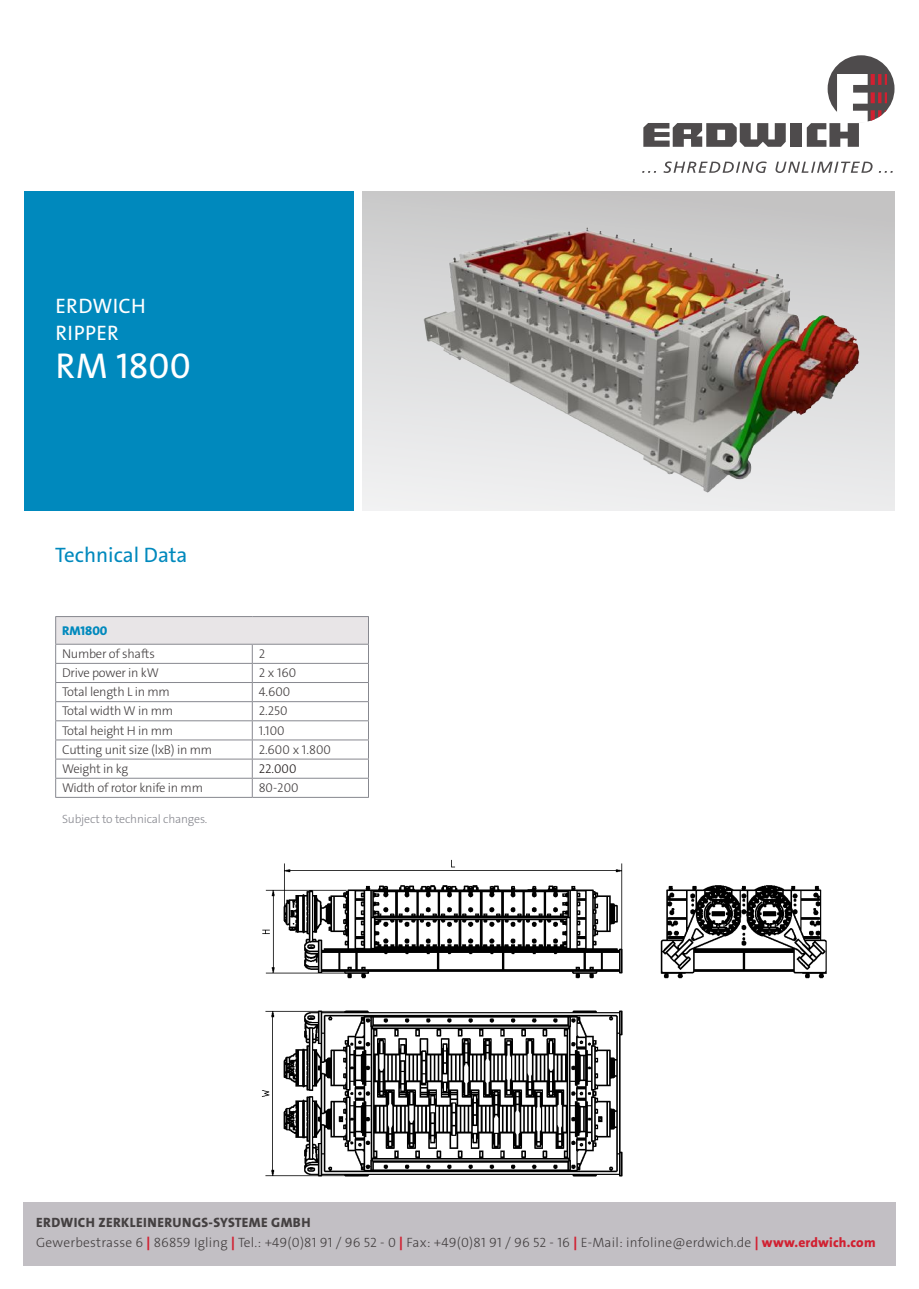
<style>
.page{position:relative;width:919px;height:1289px;background:#fff}
.page>*{position:absolute;margin:0;border:0;box-sizing:border-box;transform-origin:0 0}
.t1{font:36px "The Sans LP5 Plain";color:#fff}
.t2{font:21px/27px "The Sans LP5 Plain";letter-spacing:.015em;color:#fff}
.t3{font:21px "The Sans LP5 Plain";color:#0089bd}
.t4{font:13.5px "The Sans LP3 Lig";letter-spacing:.015em;color:#444041}
.t5{font:13.5px "The Sans LP8 Ex Bld";letter-spacing:.03em;color:#444041}
.t6{font:12.75px "The Sans LP3 Lig";letter-spacing:-.02em;color:#444041}
.t7{font:12.75px "The Sans LP8 Ex Bld";color:#0089bd}
.t8{font:12.75px "The Sans LP3 Lig";color:#241f1f}
.t9{font:12px "The Sans LP3 Lig";letter-spacing:-.015em;color:#87888f}
.s1{font-family:"The Sans LP8 Ex Bld";color:#d12031}
</style>
<div class="page">
<div style="left:24px;top:191px;width:330px;height:319px;background:#0089bd"></div>
<div style="left:23px;top:1201px;width:872px;height:64px;background:#c2bfc4"></div>
<div style="left:827px;top:55px;width:67px;height:67px;background:#4e4b4c;border-radius:50%"></div>
<svg style="left:643px;top:123px;width:142px;height:24px"></svg>
<div style="left:790px;top:123px;width:11px;height:24px;background:#4e4b4c"></div>
<svg style="left:806px;top:74px;width:80px;height:73px"></svg>
<svg style="left:642px;top:161px;width:250px;height:12px"></svg>
<img style="left:362px;top:191px;width:532px;height:319px">
<img style="left:261px;top:859px;width:566px;height:318px">
<div style="left:56px;top:616px;width:312px;height:28px;background:#e8e5e7"></div>
<hr style="left:55px;top:616px;width:197px;height:1px;background:#87888f">
<hr style="left:252px;top:616px;width:117px;height:1px;background:#87888f">
<hr style="left:55px;top:644px;width:197px;height:1px;background:#87888f">
<hr style="left:252px;top:644px;width:117px;height:1px;background:#87888f">
<hr style="left:55px;top:663px;width:197px;height:1px;background:#87888f">
<hr style="left:252px;top:663px;width:117px;height:1px;background:#87888f">
<hr style="left:55px;top:682px;width:197px;height:1px;background:#87888f">
<hr style="left:252px;top:682px;width:117px;height:1px;background:#87888f">
<hr style="left:55px;top:701px;width:197px;height:1px;background:#87888f">
<hr style="left:252px;top:701px;width:117px;height:1px;background:#87888f">
<hr style="left:55px;top:720px;width:197px;height:1px;background:#87888f">
<hr style="left:252px;top:720px;width:117px;height:1px;background:#87888f">
<hr style="left:55px;top:739px;width:197px;height:1px;background:#87888f">
<hr style="left:252px;top:739px;width:117px;height:1px;background:#87888f">
<hr style="left:55px;top:758px;width:197px;height:1px;background:#87888f">
<hr style="left:252px;top:758px;width:117px;height:1px;background:#87888f">
<hr style="left:55px;top:777px;width:197px;height:1px;background:#87888f">
<svg style="left:55px;top:617px;width:1px;height:180px"></svg>
<hr style="left:252px;top:777px;width:117px;height:1px;background:#87888f">
<svg style="left:252px;top:644px;width:1px;height:153px"></svg>
<svg style="left:368px;top:617px;width:1px;height:180px"></svg>
<hr style="left:55px;top:797px;width:197px;height:1px;background:#87888f">
<hr style="left:252px;top:797px;width:117px;height:1px;background:#87888f">
<h2 class="t2" style="left:55px;top:293px;width:92px">ERDWICH<br>RIPPER</h2>
<h1 class="t1" style="left:56px;top:342px;width:137px">RM 1800</h1>
<h2 class="t3" style="left:55px;top:541px;width:134px">Technical Data</h2>
<p class="t7" style="left:62px;top:622px;width:47px">RM1800</p>
<p class="t6" style="left:62px;top:645px;width:94px">Number of shafts</p>
<p class="t6" style="left:259px;top:645px;width:8px">2</p>
<p class="t6" style="left:62px;top:664px;width:98px">Drive power in kW</p>
<p class="t6" style="left:259px;top:664px;width:39px">2 x 160</p>
<p class="t6" style="left:62px;top:683px;width:109px">Total length L in mm</p>
<p class="t6" style="left:259px;top:683px;width:33px">4.600</p>
<p class="t6" style="left:62px;top:703px;width:112px">Total width W in mm</p>
<p class="t6" style="left:259px;top:703px;width:30px">2.250</p>
<p class="t6" style="left:62px;top:722px;width:113px">Total height H in mm</p>
<p class="t6" style="left:259px;top:722px;width:27px">1.100</p>
<p class="t6" style="left:62px;top:741px;width:151px">Cutting unit size (lxB) in mm</p>
<p class="t6" style="left:259px;top:741px;width:74px">2.600 x 1.800</p>
<p class="t6" style="left:62px;top:760px;width:68px">Weight in kg</p>
<p class="t8" style="left:259px;top:760px;width:39px">22.000</p>
<p class="t6" style="left:62px;top:779px;width:142px">Width of rotor knife in mm</p>
<p class="t6" style="left:259px;top:779px;width:41px">80-200</p>
<p class="t9" style="left:62px;top:811px;width:147px">Subject to technical changes.</p>
<p class="t5" style="left:36px;top:1213px;width:276px">ERDWICH ZERKLEINERUNGS-SYSTEME GMBH</p>
<p class="t4" style="left:36px;top:1233px;width:840px">Gewerbestrasse 6 <span class="s1">|</span> 86859 Igling <span class="s1">|</span> Tel.: +49(0)81 91 / 96 52 - 0 <span class="s1">|</span> Fax: +49(0)81 91 / 96 52 - 16 <span class="s1">|</span> E-Mail: infoline@erdwich.de <span class="s1">| www.erdwich.com</span></p>
</div>
